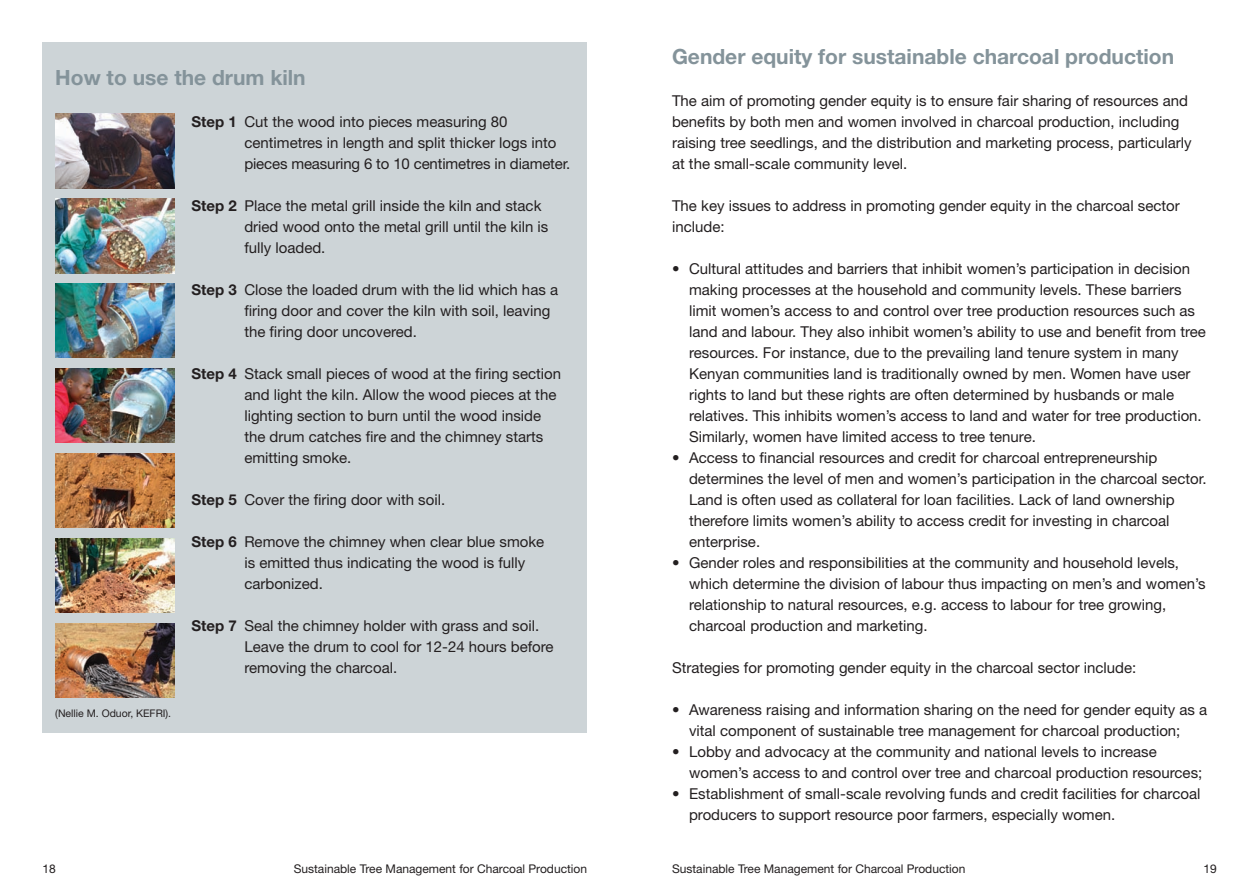
<style>
.page{position:relative;width:1259px;height:893px;background:#fff}
.page>*{position:absolute;margin:0;border:0;box-sizing:border-box;transform-origin:0 0}
.Sub_Head{font:700 21px "Helvetica Neue LT Std";color:#84939a}
.Bullet_Points{font:15px/21px "Helvetica Neue LT";color:#231f20}
.Body_Copy{font:15px/21px "Helvetica Neue LT";color:#231f20}
.t1{font:12px "Helvetica Neue LT";color:#231f20}
.Caption2{font:10.5px "Helvetica Neue LT";color:#231f20}
.s1{font-family:"Helvetica Neue LT Std";font-weight:700}
</style>
<div class="page">
<div style="left:43px;top:43px;width:544px;height:690px;background:#cdd4d7"></div>
<img style="left:55px;top:114px;width:119px;height:74px">
<img style="left:55px;top:199px;width:119px;height:74px">
<img style="left:55px;top:284px;width:119px;height:74px">
<img style="left:55px;top:369px;width:119px;height:74px">
<img style="left:55px;top:453px;width:119px;height:75px">
<img style="left:55px;top:538px;width:119px;height:75px">
<img style="left:55px;top:623px;width:119px;height:74px">
<p class="Sub_Head" style="left:55px;top:64px;width:252px">How to use the drum kiln</p>
<p class="Body_Copy" style="left:244px;top:110px;width:327px;text-indent:-53px"><span class="s1">Step 1</span> Cut the wood into pieces measuring 80 centimetres in length and split thicker logs into pieces measuring 6 to 10 centimetres in diameter.</p>
<p class="Body_Copy" style="left:244px;top:194px;width:305px;text-indent:-53px"><span class="s1">Step 2</span> Place the metal grill inside the kiln and stack dried wood onto the metal grill until the kiln is fully loaded.</p>
<p class="Body_Copy" style="left:244px;top:278px;width:315px;text-indent:-53px"><span class="s1">Step 3</span> Close the loaded drum with the lid which has a firing door and cover the kiln with soil, leaving the firing door uncovered.</p>
<p class="Body_Copy" style="left:244px;top:362px;width:318px;text-indent:-53px"><span class="s1">Step 4</span> Stack small pieces of wood at the firing section and light the kiln. Allow the wood pieces at the lighting section to burn until the wood inside the drum catches fire and the chimney starts emitting smoke.</p>
<p class="Body_Copy" style="left:191px;top:488px;width:255px"><span class="s1">Step 5</span> Cover the firing door with soil.</p>
<p class="Body_Copy" style="left:244px;top:530px;width:301px;text-indent:-53px"><span class="s1">Step 6</span> Remove the chimney when clear blue smoke is emitted thus indicating the wood is fully carbonized.</p>
<p class="Body_Copy" style="left:244px;top:614px;width:311px;text-indent:-53px"><span class="s1">Step 7</span> Seal the chimney holder with grass and soil.<br>Leave the drum to cool for 12-24 hours before removing the charcoal.</p>
<p class="Caption2" style="left:55px;top:707px;width:117px">(Nellie M. Oduor, KEFRI).</p>
<p class="Sub_Head" style="left:672px;top:43px;width:504px">Gender equity for sustainable charcoal production</p>
<p class="Body_Copy" style="left:672px;top:89px;width:521px">The aim of promoting gender equity is to ensure fair sharing of resources and benefits by both men and women involved in charcoal production, including raising tree seedlings, and the distribution and marketing process, particularly at the small-scale community level.</p>
<p class="Body_Copy" style="left:672px;top:194px;width:509px">The key issues to address in promoting gender equity in the charcoal sector include:</p>
<p class="Bullet_Points" style="left:689px;top:257px;width:518px;text-indent:-17px">• Cultural attitudes and barriers that inhibit women’s participation in decision making processes at the household and community levels. These barriers limit women’s access to and control over tree production resources such as land and labour. They also inhibit women’s ability to use and benefit from tree resources. For instance, due to the prevailing land tenure system in many Kenyan communities land is traditionally owned by men. Women have user rights to land but these rights are often determined by husbands or male relatives. This inhibits women’s access to land and water for tree production.<br>Similarly, women have limited access to tree tenure.</p>
<p class="Bullet_Points" style="left:689px;top:446px;width:519px;text-indent:-17px">• Access to financial resources and credit for charcoal entrepreneurship determines the level of men and women’s participation in the charcoal sector.<br>Land is often used as collateral for loan facilities. Lack of land ownership therefore limits women’s ability to access credit for investing in charcoal enterprise.</p>
<p class="Bullet_Points" style="left:689px;top:551px;width:518px;text-indent:-17px">• Gender roles and responsibilities at the community and household levels, which determine the division of labour thus impacting on men’s and women’s relationship to natural resources, e.g. access to labour for tree growing, charcoal production and marketing.</p>
<p class="Body_Copy" style="left:672px;top:656px;width:466px">Strategies for promoting gender equity in the charcoal sector include:</p>
<p class="Bullet_Points" style="left:689px;top:698px;width:520px;text-indent:-17px">• Awareness raising and information sharing on the need for gender equity as a vital component of sustainable tree management for charcoal production;</p>
<p class="Bullet_Points" style="left:689px;top:740px;width:515px;text-indent:-17px">• Lobby and advocacy at the community and national levels to increase women’s access to and control over tree and charcoal production resources;</p>
<p class="Bullet_Points" style="left:689px;top:782px;width:513px;text-indent:-17px">• Establishment of small-scale revolving funds and credit facilities for charcoal producers to support resource poor farmers, especially women.</p>
<p class="t1" style="left:43px;top:861px;width:15px">18</p>
<p class="t1" style="left:294px;top:861px;width:295px">Sustainable Tree Management for Charcoal Production</p>
<p class="t1" style="left:672px;top:861px;width:295px">Sustainable Tree Management for Charcoal Production</p>
<p class="t1" style="left:1203px;top:861px;width:15px">19</p>
</div>
